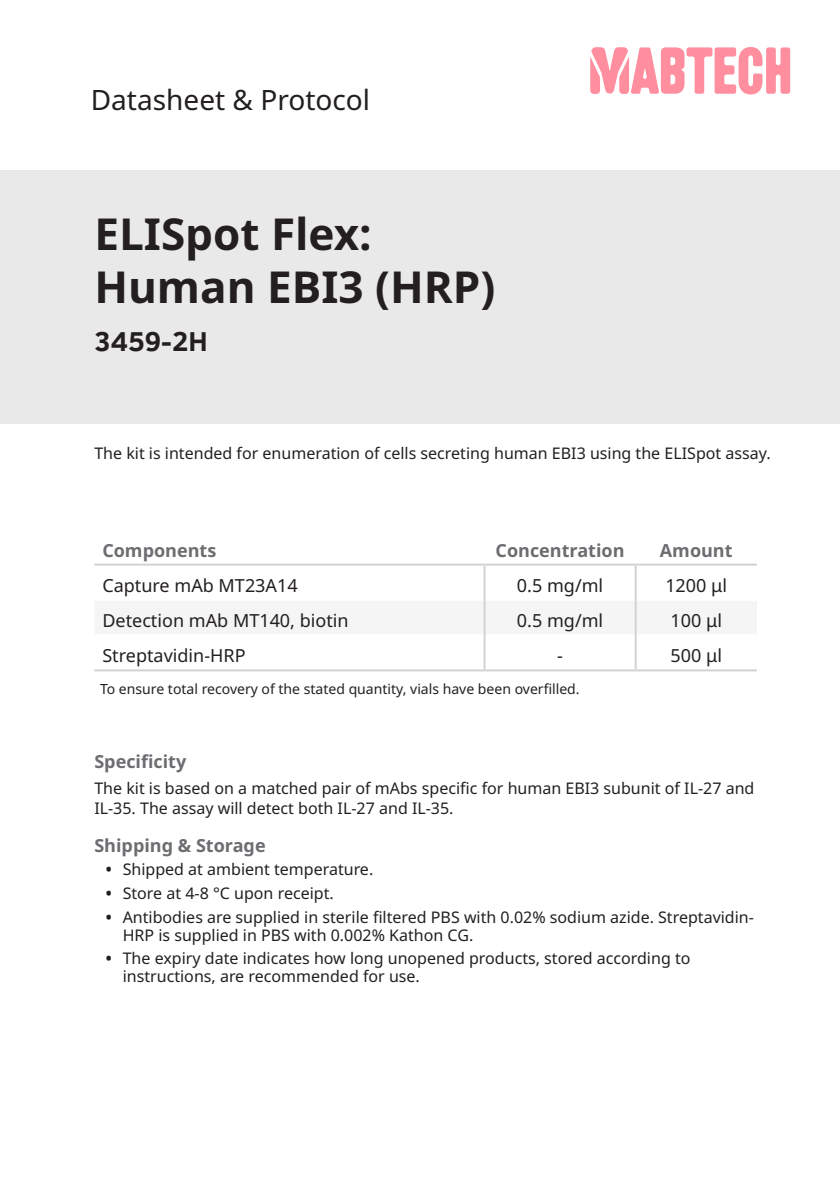
<style>
.page{position:relative;width:840px;height:1191px;background:#fff}
.page>*{position:absolute;margin:0;border:0;box-sizing:border-box;transform-origin:0 0}
.frontpage_header{font:700 44px/52.8px "Noto Sans";color:#231f20}
.frontpage_White{font:28px "Noto Sans";color:#231f20}
.frontpage{font:700 28px "Clear Sans";color:#231f20}
.Table_Body{font:18px "Noto Sans";color:#231f20}
.Table_H1{font:700 18px "Noto Sans";color:#6c6d70}
.body{font:16px/18px "Noto Sans";color:#231f20}
.Notes{font:14px "Noto Sans";color:#231f20}
.s1{font-weight:700}
</style>
<div class="page">
<svg style="left:590px;top:47px;width:199px;height:47px"></svg>
<div style="left:0;top:170px;width:839px;height:254px;background:#e9e9e9"></div>
<svg style="left:94px;top:565px;width:662px;height:104px"></svg>
<div style="left:94px;top:601px;width:662px;height:33px;background:#f5f5f6"></div>
<hr style="left:94px;top:599px;width:389px;height:2px;background:#fff">
<hr style="left:485px;top:599px;width:149px;height:2px;background:#fff">
<hr style="left:636px;top:599px;width:120px;height:2px;background:#fff">
<hr style="left:94px;top:634px;width:389px;height:2px;background:#fff">
<hr style="left:485px;top:634px;width:149px;height:2px;background:#fff">
<hr style="left:636px;top:634px;width:120px;height:2px;background:#fff">
<hr style="left:94px;top:563px;width:390px;height:2px;background:#d1d2d4">
<hr style="left:484px;top:563px;width:151px;height:2px;background:#d1d2d4">
<hr style="left:635px;top:563px;width:121px;height:2px;background:#d1d2d4">
<hr style="left:94px;top:669px;width:390px;height:2px;background:#d1d2d4">
<hr style="left:484px;top:669px;width:151px;height:2px;background:#d1d2d4">
<hr style="left:635px;top:669px;width:121px;height:2px;background:#d1d2d4">
<hr style="left:483px;top:565px;width:2px;height:35px;background:#d1d2d4">
<hr style="left:483px;top:600px;width:2px;height:35px;background:#d1d2d4">
<hr style="left:483px;top:635px;width:2px;height:34px;background:#d1d2d4">
<hr style="left:634px;top:565px;width:2px;height:35px;background:#d1d2d4">
<hr style="left:634px;top:600px;width:2px;height:35px;background:#d1d2d4">
<hr style="left:634px;top:635px;width:2px;height:34px;background:#d1d2d4">
<p class="frontpage_White" style="left:91px;top:84px;width:280px">Datasheet &amp; Protocol</p>
<p class="frontpage_header" style="left:94px;top:208px;width:402px">ELISpot Flex:<br>Human EBI3 (HRP)</p>
<p class="frontpage" style="left:94px;top:321px;width:115px">3459-2H</p>
<p class="body" style="left:94px;top:444px;width:677px">The kit is intended for enumeration of cells secreting human EBI3 using the ELISpot assay.</p>
<p class="Table_H1" style="left:102px;top:540px;width:115px">Components</p>
<p class="Table_H1" style="left:495px;top:540px;width:130px">Concentration</p>
<p class="Table_H1" style="left:659px;top:540px;width:74px">Amount</p>
<p class="Table_Body" style="left:102px;top:575px;width:197px">Capture mAb MT23A14</p>
<p class="Table_Body" style="left:516px;top:575px;width:88px">0.5 mg/ml</p>
<p class="Table_Body" style="left:665px;top:575px;width:63px">1200 μl</p>
<p class="Table_Body" style="left:102px;top:610px;width:248px">Detection mAb MT140, biotin</p>
<p class="Table_Body" style="left:516px;top:610px;width:88px">0.5 mg/ml</p>
<p class="Table_Body" style="left:670px;top:610px;width:53px">100 μl</p>
<p class="Table_Body" style="left:102px;top:645px;width:145px">Streptavidin-HRP</p>
<p class="Table_Body" style="left:557px;top:645px;width:7px">-</p>
<p class="Table_Body" style="left:670px;top:645px;width:53px">500 μl</p>
<p class="Notes" style="left:100px;top:681px;width:481px">To ensure total recovery of the stated quantity, vials have been overfilled.</p>
<h2 class="Table_H1" style="left:94px;top:751px;width:93px">Specificity</h2>
<p class="body" style="left:94px;top:778px;width:661px;line-height:20px">The kit is based on a matched pair of mAbs specific for human EBI3 subunit of IL-27 and<br>IL-35. The assay will detect both IL-27 and IL-35.</p>
<h2 class="Table_H1" style="left:94px;top:835px;width:173px">Shipping &amp; Storage</h2>
<p class="body" style="left:106px;top:861px;width:269px"><span class="s1">•</span> Shipped at ambient temperature.</p>
<p class="body" style="left:106px;top:884px;width:229px"><span class="s1">•</span> Store at 4-8 °C upon receipt.</p>
<p class="body" style="left:123px;top:908px;width:632px;text-indent:-17px"><span class="s1">•</span> Antibodies are supplied in sterile filtered PBS with 0.02% sodium azide. Streptavidin-<br>HRP is supplied in PBS with 0.002% Kathon CG.</p>
<p class="body" style="left:123px;top:950px;width:569px;text-indent:-17px"><span class="s1">•</span> The expiry date indicates how long unopened products, stored according to instructions, are recommended for use.</p>
</div>
